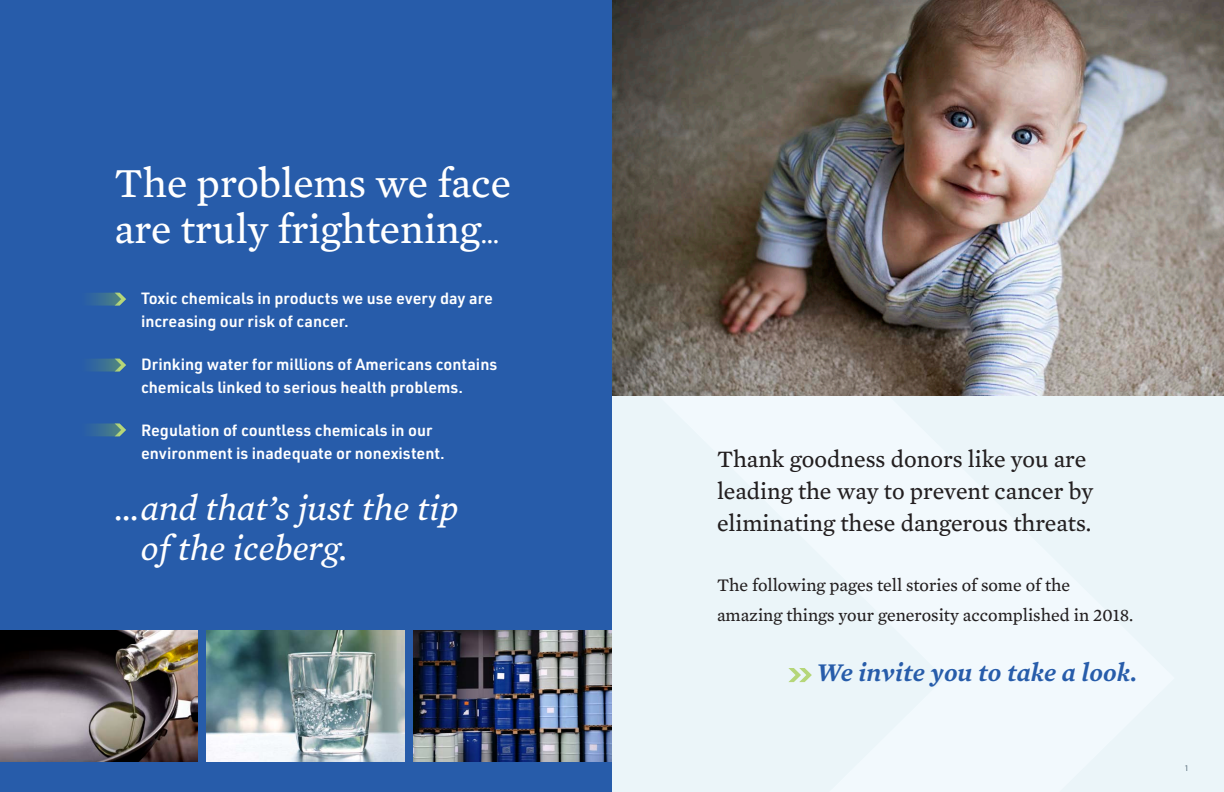
<style>
.page{position:relative;width:1224px;height:792px;background:#fff}
.page>*{position:absolute;margin:0;border:0;box-sizing:border-box;transform-origin:0 0}
.t1{font:42px/46px "Mercury Text G3";color:#fff}
.t2{font:italic 36px/40px "Mercury Text G3";color:#fff}
.t3{font:italic 600 26px "Mercury Text G3";color:#275caa}
.t4{font:24px/32px "Mercury Text G3";color:#231f20}
.t5{font:18px/30px "Mercury Text G3";color:#231f20}
.t6{font:600 16px/23px "URWDIN";color:#fff}
.t7{font:8px "Gotham";color:#465c6b}
.s1{font-size:27.3px}
</style>
<div class="page">
<div style="left:612px;top:396px;width:612px;height:396px;background:#ebf5f9"></div>
<img style="left:612px;top:0;width:612px;height:396px">
<div style="left:0;top:0;width:612px;height:792px;background:#275caa"></div>
<img style="left:413px;top:630px;width:199px;height:132px">
<img style="left:0;top:630px;width:198px;height:132px">
<img style="left:206px;top:630px;width:199px;height:132px">
<svg style="left:50px;top:293px;width:76px;height:13px"></svg>
<svg style="left:50px;top:359px;width:76px;height:13px"></svg>
<svg style="left:50px;top:423px;width:76px;height:13px"></svg>
<svg style="left:788px;top:668px;width:24px;height:14px"></svg>
<p class="t1" style="left:115px;top:157px;width:398px">The problems we face are truly frightening<span class="s1">…</span></p>
<p class="t6" style="left:141px;top:286px;width:353px">Toxic chemicals in products we use every day are increasing our risk of cancer.</p>
<p class="t6" style="left:141px;top:352px;width:358px">Drinking water for millions of Americans contains chemicals linked to serious health problems.</p>
<p class="t6" style="left:141px;top:418px;width:305px">Regulation of countless chemicals in our environment is inadequate or nonexistent.</p>
<p class="t2" style="left:141px;top:486px;width:319px;text-indent:-26px">…and that’s just the tip of the iceberg.</p>
<p class="t4" style="left:717px;top:442px;width:378px">Thank goodness donors like you are leading the way to prevent cancer by eliminating these dangerous threats.</p>
<p class="t5" style="left:717px;top:569px;width:418px">The following pages tell stories of some of the amazing things your generosity accomplished in 2018.</p>
<p class="t3" style="left:817px;top:653px;width:322px">We invite you to take a look.</p>
<p class="t7" style="left:1185px;top:763px;width:4px">1</p>
</div>
